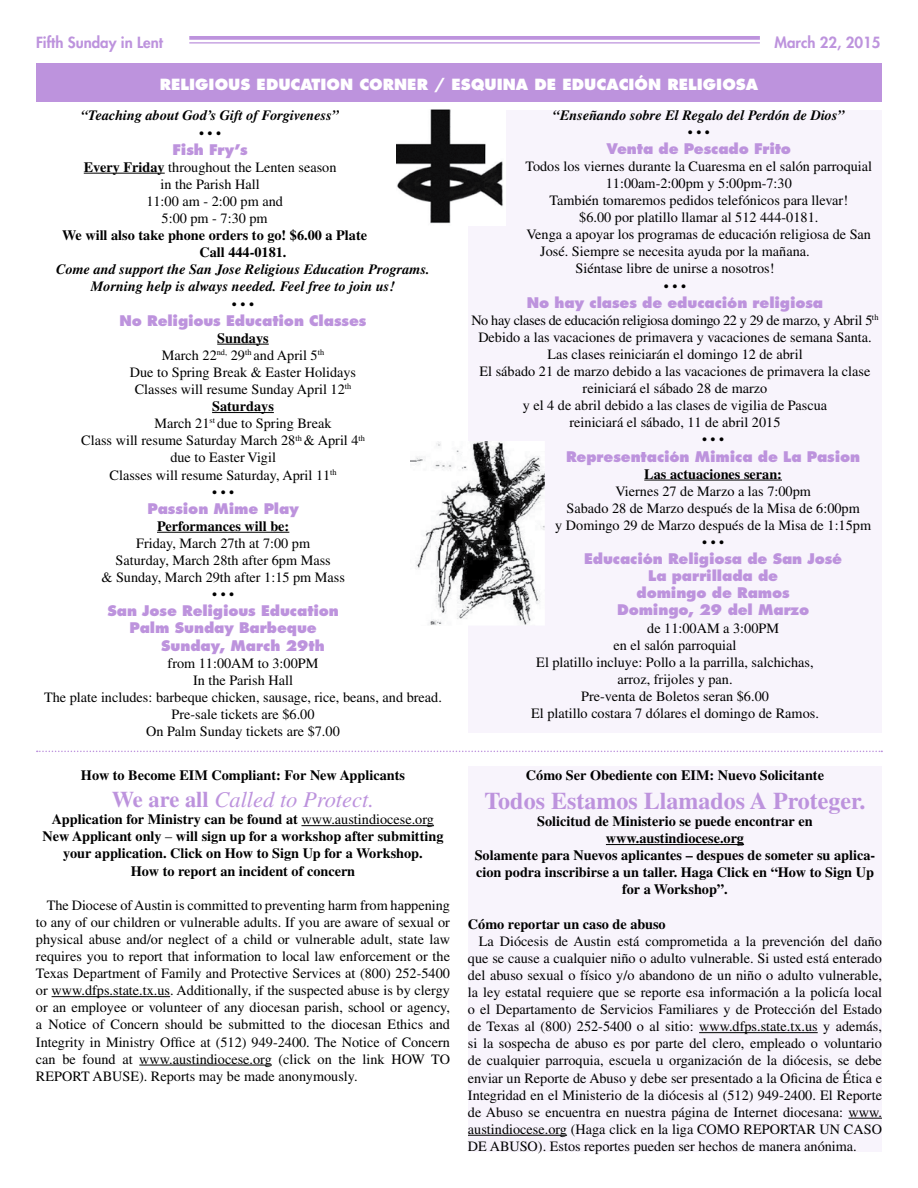
<style>
.page{position:relative;width:918px;height:1188px;background:#fff}
.page>*{position:absolute;margin:0;border:0;box-sizing:border-box;transform-origin:0 0}
.t1{font:700 24px "Times LT Std";color:#bd93dd}
.t2{font:italic 22.5px "Times LT Std";color:#bd93dd}
.t3{font:800 15px "Futura Std";color:#fff}
.t4{font:800 15px "Futura Std";color:#bd93dd}
.t5{font:14.25px/17.1px "Times LT Std";color:#000;text-align:center}
.t6{font:700 14.25px/17.1px "Times LT Std";color:#000;text-align:center}
.t7{font:800 14.25px/17.1px "Futura";letter-spacing:-.01em;color:#bd93dd;text-align:center}
.t8{font:italic 700 14.25px/17.1px "Times LT Std";color:#000;text-align:center}
.s1{font-weight:700}
.s2{font-weight:700;font-style:normal}
.s3{font-weight:400}
</style>
<div class="page">
<div style="left:468px;top:767px;width:414px;height:385px;background:#f8f4fc"></div>
<svg style="left:189px;top:36px;width:571px;height:4px;background:#c199df"></svg>
<hr style="left:189px;top:42px;width:571px;height:2px;background:#bd93dd">
<div style="left:36px;top:63px;width:846px;height:39px;background:#bd93dd"></div>
<div style="left:468px;top:110px;width:414px;height:623px;background:#f8f4fc"></div>
<hr style="left:644px;top:480px;width:138px;height:1px;background:#000">
<img style="left:396px;top:110px;width:110px;height:116px">
<img style="left:410px;top:441px;width:134px;height:184px">
<hr style="left:84px;top:173px;width:81px;height:1px;background:#000">
<hr style="left:217px;top:344px;width:52px;height:1px;background:#000">
<hr style="left:212px;top:412px;width:62px;height:1px;background:#000">
<hr style="left:157px;top:532px;width:132px;height:1px;background:#000">
<svg style="left:37px;top:751px;width:845px;height:1px"></svg>
<hr style="left:301px;top:825px;width:133px;height:1px;background:#000">
<hr style="left:52px;top:996px;width:118px;height:1px;background:#000">
<hr style="left:139px;top:1065px;width:133px;height:1px;background:#000">
<hr style="left:606px;top:844px;width:138px;height:1px;background:#000">
<hr style="left:699px;top:1032px;width:119px;height:1px;background:#000">
<hr style="left:848px;top:1118px;width:34px;height:1px;background:#000">
<hr style="left:468px;top:1135px;width:99px;height:1px;background:#000">
<p class="t4" style="left:36px;top:33px;width:128px">Fifth Sunday in Lent</p>
<p class="t4" style="left:775px;top:33px;width:107px">March 22, 2015</p>
<p class="t3" style="left:160px;top:75px;width:600px">RELIGIOUS EDUCATION CORNER / ESQUINA DE EDUCACIÓN RELIGIOSA</p>
<p class="t8" style="left:553px;top:106px;width:293px">“Enseñando sobre El Regalo del Perdón de Dios”</p>
<p class="t5" style="left:688px;top:123px;width:24px">• • •</p>
<p class="t7" style="left:607px;top:140px;width:186px">Venta de Pescado Frito</p>
<p class="t5" style="left:525px;top:157px;width:348px">Todos los viernes durante la Cuaresma en el salón parroquial</p>
<p class="t5" style="left:606px;top:175px;width:188px">11:00am-2:00pm y 5:00pm-7:30</p>
<p class="t5" style="left:550px;top:192px;width:300px">También tomaremos pedidos telefónicos para llevar!</p>
<p class="t5" style="left:579px;top:209px;width:241px">$6.00 por platillo llamar al 512 444-0181.</p>
<p class="t5" style="left:527px;top:226px;width:346px">Venga a apoyar los programas de educación religiosa de San</p>
<p class="t5" style="left:540px;top:243px;width:271px">José. Siempre se necesita ayuda por la mañana.</p>
<p class="t5" style="left:575px;top:260px;width:201px">Siéntase libre de unirse a nosotros!</p>
<p class="t5" style="left:664px;top:277px;width:24px">• • •</p>
<p class="t7" style="left:527px;top:294px;width:298px">No hay clases de educación religiosa</p>
<p class="t5" style="left:472px;top:311px;width:408px">No hay clases de educación religiosa domingo 22 y 29 de marzo, y Abril 5<sup>th </sup>Debido a las vacaciones de primavera y vacaciones de semana Santa.<br>Las clases reiniciarán el domingo 12 de abril<br>El sábado 21 de marzo debido a las vacaciones de primavera la clase reiniciará el sábado 28 de marzo<br>y el 4 de abril debido a las clases de vigilia de Pascua<br>reiniciará el sábado, 11 de abril 2015</p>
<p class="t5" style="left:702px;top:431px;width:24px">• • •</p>
<p class="t7" style="left:566px;top:448px;width:296px">Representación Mimica de La Pasion</p>
<p class="t6" style="left:644px;top:465px;width:139px">Las actuaciones seran:</p>
<p class="t5" style="left:555px;top:482px;width:317px">Viernes 27 de Marzo a las 7:00pm<br>Sabado 28 de Marzo después de la Misa de 6:00pm<br>y Domingo 29 de Marzo después de la Misa de 1:15pm</p>
<p class="t5" style="left:702px;top:534px;width:24px">• • •</p>
<p class="t7" style="left:584px;top:550px;width:260px">Educación Religiosa de San José<br>La parrillada de<br>domingo de Ramos<br>Domingo, 29 del Marzo</p>
<p class="t5" style="left:647px;top:619px;width:133px">de 11:00AM a 3:00PM</p>
<p class="t5" style="left:613px;top:636px;width:125px">en el salón parroquial</p>
<p class="t5" style="left:536px;top:653px;width:279px">El platillo incluye: Pollo a la parrilla, salchichas,</p>
<p class="t5" style="left:617px;top:670px;width:117px">arroz, frijoles y pan.</p>
<p class="t5" style="left:581px;top:688px;width:189px">Pre-venta de Boletos seran $6.00</p>
<p class="t5" style="left:531px;top:705px;width:289px">El platillo costara 7 dólares el domingo de Ramos.</p>
<p class="t8" style="left:81px;top:107px;width:259px">“Teaching about God’s Gift of Forgiveness”</p>
<p class="t5" style="left:199px;top:124px;width:24px">• • •</p>
<p class="t7" style="left:173px;top:141px;width:76px">Fish Fry’s</p>
<p class="t5" style="left:84px;top:158px;width:254px"><span class="s1">Every Friday</span> throughout the Lenten season</p>
<p class="t5" style="left:161px;top:175px;width:101px">in the Parish Hall</p>
<p class="t5" style="left:146px;top:193px;width:138px">11:00 am - 2:00 pm and</p>
<p class="t5" style="left:162px;top:210px;width:108px">5:00 pm - 7:30 pm</p>
<p class="t6" style="left:199px;top:226px;width:169px;text-align:left;text-indent:-137px">We will also take phone orders to go! $6.00 a Plate<br>Call 444-0181.</p>
<p class="t8" style="left:56px;top:261px;width:375px">Come and support the San Jose Religious Education Programs.<br>Morning help is always needed. Feel free to join us!</p>
<p class="t5" style="left:232px;top:295px;width:24px">• • •</p>
<p class="t7" style="left:120px;top:312px;width:248px">No Religious Education Classes</p>
<p class="t6" style="left:217px;top:329px;width:53px">Sundays</p>
<p class="t5" style="left:162px;top:346px;width:164px">March 22<sup>nd,</sup> 29<sup>th</sup> and April 5<sup>th</sup></p>
<p class="t5" style="left:130px;top:364px;width:228px">Due to Spring Break &amp; Easter Holidays</p>
<p class="t5" style="left:135px;top:381px;width:218px">Classes will resume Sunday April 12<sup>th</sup></p>
<p class="t6" style="left:212px;top:397px;width:63px">Saturdays</p>
<p class="t5" style="left:154px;top:415px;width:179px">March 21<sup>st</sup> due to Spring Break</p>
<p class="t5" style="left:81px;top:432px;width:285px">Class will resume Saturday March 28<sup>th</sup> &amp; April 4<sup>th</sup></p>
<p class="t5" style="left:170px;top:449px;width:107px">due to Easter Vigil</p>
<p class="t5" style="left:110px;top:466px;width:229px">Classes will resume Saturday, April 11<sup>th</sup></p>
<p class="t5" style="left:212px;top:483px;width:24px">• • •</p>
<p class="t7" style="left:148px;top:500px;width:153px">Passion Mime Play</p>
<p class="t6" style="left:157px;top:517px;width:134px">Performances will be:</p>
<p class="t5" style="left:101px;top:535px;width:245px">Friday, March 27th at 7:00 pm<br>Saturday, March 28th after 6pm Mass<br>&amp; Sunday, March 29th after 1:15 pm Mass</p>
<p class="t5" style="left:212px;top:586px;width:24px">• • •</p>
<p class="t7" style="left:107px;top:603px;width:233px">San Jose Religious Education<br>Palm Sunday Barbeque</p>
<p class="t7" style="left:161px;top:637px;width:165px">Sunday, March 29th</p>
<p class="t5" style="left:44px;top:654px;width:399px">from 11:00AM to 3:00PM<br>In the Parish Hall<br>The plate includes: barbeque chicken, sausage, rice, beans, and bread.<br>Pre-sale tickets are $6.00<br>On Palm Sunday tickets are $7.00</p>
<p class="t6" style="left:81px;top:766px;width:326px">How to Become EIM Compliant: For New Applicants</p>
<h2 class="t2" style="left:112px;top:787px;width:264px"><span class="s2">We are all</span> Called to Protect.</h2>
<p class="t6" style="left:43px;top:811px;width:402px">Application for Ministry can be found at <span class="s3">www.austindiocese.org </span>New Applicant only <span class="s3">–</span> will sign up for a workshop after submitting your application. Click on How to Sign Up for a Workshop.<br>How to report an incident of concern</p>
<p class="t5" style="left:36px;top:896px;width:416px;text-align:justify;text-indent:11px">The Diocese of Austin is committed to preventing harm from happening to any of our children or vulnerable adults. If you are aware of sexual or physical abuse and/or neglect of a child or vulnerable adult, state law requires you to report that information to local law enforcement or the Texas Department of Family and Protective Services at (800) 252-5400 or www.dfps.state.tx.us. Additionally, if the suspected abuse is by clergy or an employee or volunteer of any diocesan parish, school or agency, a Notice of Concern should be submitted to the diocesan Ethics and Integrity in Ministry Office at (512) 949-2400. The Notice of Concern can be found at www.austindiocese.org (click on the link HOW TO REPORT ABUSE). Reports may be made anonymously.</p>
<p class="t6" style="left:526px;top:766px;width:300px">Cómo Ser Obediente con EIM: Nuevo Solicitante</p>
<h1 class="t1" style="left:485px;top:786px;width:382px">Todos Estamos Llamados A Proteger.</h1>
<p class="t6" style="left:475px;top:812px;width:402px">Solicitud de Ministerio se puede encontrar en www.austindiocese.org<br>Solamente para Nuevos aplicantes – despues de someter su aplica&shy;cion podra inscribirse a un taller. Haga Click en “How to Sign Up for a Workshop”.</p>
<p class="t6" style="left:468px;top:915px;width:199px">Cómo reportar un caso de abuso</p>
<p class="t5" style="left:468px;top:932px;width:416px;text-align:justify;text-indent:11px">La Diócesis de Austin está comprometida a la prevención del daño que se cause a cualquier niño o adulto vulnerable. Si usted está enterado del abuso sexual o físico y/o abandono de un niño o adulto vulnerable, la ley estatal requiere que se reporte esa información a la policía local o el Departamento de Servicios Familiares y de Protección del Estado de Texas al (800) 252-5400 o al sitio: www.dfps.state.tx.us y además, si la sospecha de abuso es por parte del clero, empleado o voluntario de cualquier parroquia, escuela u organización de la diócesis, se debe enviar un Reporte de Abuso y debe ser presentado a la Oficina de Ética e Integridad en el Ministerio de la diócesis al (512) 949-2400. El Reporte de Abuso se encuentra en nuestra página de Internet diocesana: www. austindiocese.org (Haga click en la liga COMO REPORTAR UN CASO DE ABUSO). Estos reportes pueden ser hechos de manera anónima.</p>
</div>
